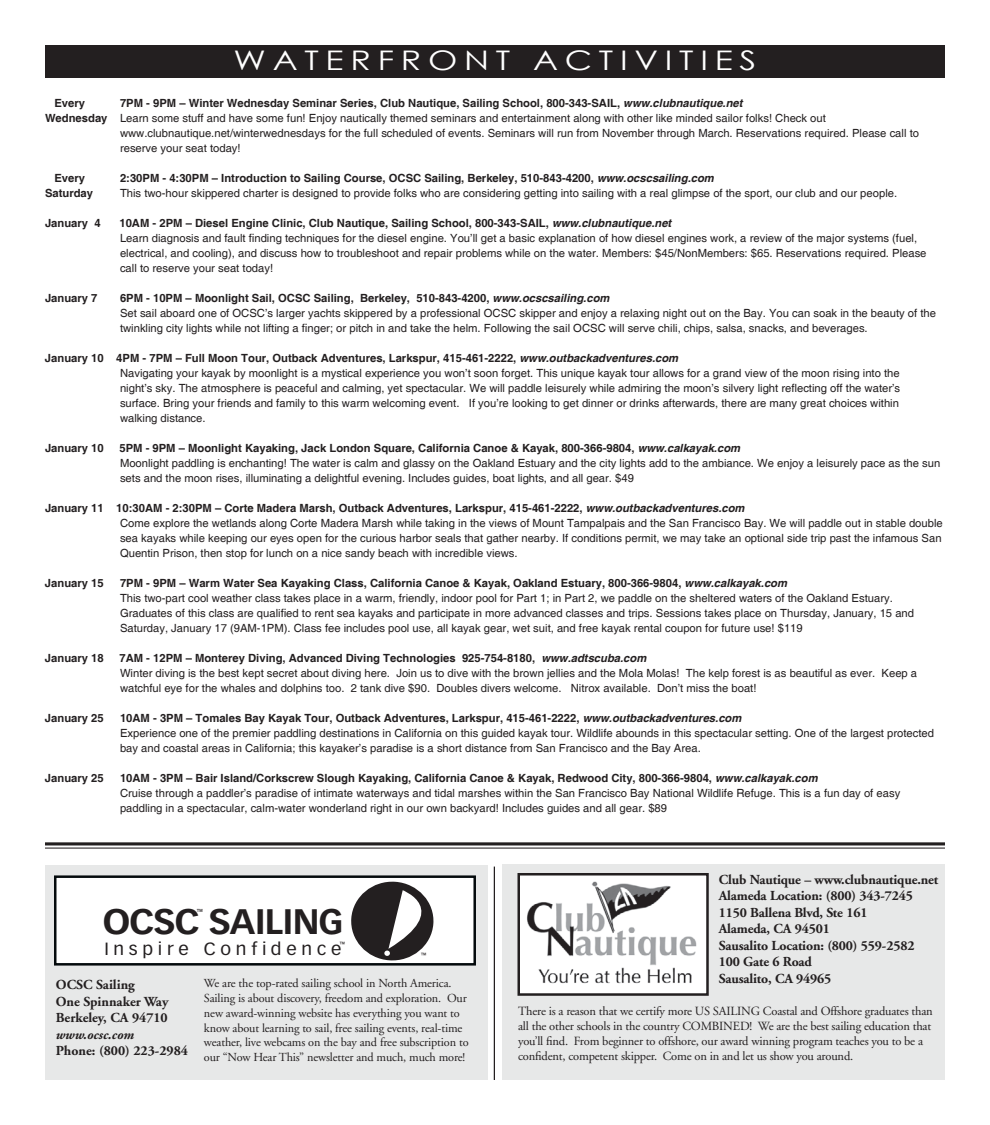
<style>
.page{position:relative;width:990px;height:1125px;background:#fff}
.page>*{position:absolute;margin:0;border:0;box-sizing:border-box;transform-origin:0 0}
.t1{font:700 34.75px "Vectora LT Std";letter-spacing:-.035em;color:#231f20;scale:1.07 1}
.t2{font:27px "Century Gothic";letter-spacing:.2em;color:#fff;scale:1.25 1}
.t3{font:17.38px "Vectora LH";letter-spacing:.26em;color:#231f20;scale:1.07 1}
.t4{font:700 13.75px/16.5px "Adobe Garamond";letter-spacing:-.01em;color:#231f20}
.t5{font:italic 700 13.75px "Adobe Garamond";color:#231f20}
.t6{font:12.5px/15px "Adobe Garamond";letter-spacing:-.015em;color:#231f20}
.t7{font:12.25px/14.8px "Adobe Garamond";letter-spacing:-.01em;color:#231f20}
.t8{font:11.25px/15px "Helvetica";color:#231f20}
.t9{font:700 11.25px "Helvetica";color:#231f20}
.t10{font:condensed 8.5px "Helvetica";color:#231f20;scale:1.07 1}
.t11{font:condensed 7.38px "Helvetica";color:#231f20;scale:1.07 1}
.s1{font-style:italic}
.s2{font-weight:700}
.s3{font-weight:700;font-style:italic}
</style>
<div class="page">
<div style="left:45px;top:865px;width:442px;height:215px;background:#e7e8e8"></div>
<div style="left:55px;top:877px;width:420px;height:87px;background:#fff"></div>
<svg style="left:351px;top:881px;width:83px;height:80px"></svg>
<div style="left:54px;top:875px;width:422px;height:91px;border:2px solid #040a0c"></div>
<hr style="left:494px;top:867px;width:1px;height:213px;background:#231f20">
<hr style="left:45px;top:842px;width:900px;height:3px;background:#231f20">
<hr style="left:45px;top:848px;width:900px;height:1px;background:#231f20">
<div style="left:502px;top:865px;width:443px;height:215px;background:#e7e8e8"></div>
<img style="left:521px;top:876px;width:185px;height:117px">
<div style="left:518px;top:873px;width:191px;height:123px;border:2px solid #231f20"></div>
<div style="left:45px;top:45px;width:900px;height:33px;background:#231f20"></div>
<h2 class="t2" style="left:234px;top:42px;width:420px">WATERFRONT ACTIVITIES</h2>
<p class="t9" style="left:54px;top:96px;width:32px">Every</p>
<p class="t9" style="left:120px;top:96px;width:624px">7PM - 9PM – Winter Wednesday Seminar Series, Club Nautique, Sailing School, 800-343-SAIL, <span class="s1">www.clubnautique.net</span></p>
<p class="t8" style="left:45px;top:111px;width:782px"><span class="s2">Wednesday</span> Learn some stuff and have some fun! Enjoy nautically themed seminars and entertainment along with other like minded sailor folks! Check out</p>
<p class="t8" style="left:120px;top:126px;width:801px">www.clubnautique.net/winterwednesdays for the full scheduled of events. Seminars will run from November through March. Reservations required. Please call to</p>
<p class="t8" style="left:120px;top:141px;width:122px">reserve your seat today!</p>
<p class="t9" style="left:54px;top:171px;width:32px">Every</p>
<p class="t9" style="left:120px;top:171px;width:595px">2:30PM - 4:30PM – Introduction to Sailing Course, OCSC Sailing, Berkeley, 510-843-4200, <span class="s1">www.ocscsailing.com</span></p>
<p class="t9" style="left:45px;top:186px;width:50px">Saturday</p>
<p class="t8" style="left:120px;top:186px;width:779px">This two-hour skippered charter is designed to provide folks who are considering getting into sailing with a real glimpse of the sport, our club and our people.</p>
<p class="t9" style="left:45px;top:216px;width:57px">January 4</p>
<p class="t8" style="left:119px;top:216px;width:809px"><span class="s2">10AM - 2PM – Diesel Engine Clinic, Club Nautique, Sailing School, 800-343-SAIL,</span> <span class="s3">www.clubnautique.net<br></span>Learn diagnosis and fault finding techniques for the diesel engine. You’ll get a basic explanation of how diesel engines work, a review of the major systems (fuel, electrical, and cooling), and discuss how to troubleshoot and repair problems while on the water. Members: $45/NonMembers: $65. Reservations required. Please call to reserve your seat today!</p>
<p class="t9" style="left:45px;top:291px;width:54px">January 7</p>
<p class="t8" style="left:120px;top:291px;width:818px"><span class="s2">6PM - 10PM – Moonlight Sail, OCSC Sailing, Berkeley, 510-843-4200,</span> <span class="s3">www.ocscsailing.com<br></span>Set sail aboard one of OCSC’s larger yachts skippered by a professional OCSC skipper and enjoy a relaxing night out on the Bay. You can soak in the beauty of the twinkling city lights while not lifting a finger; or pitch in and take the helm. Following the sail OCSC will serve chili, chips, salsa, snacks, and beverages.</p>
<p class="t8" style="left:120px;top:351px;width:782px;text-indent:-75px"><span class="s2">January 10 4PM - 7PM – Full Moon Tour, Outback Adventures, Larkspur, 415-461-2222,</span> <span class="s3">www.outbackadventures.com<br></span>Navigating your kayak by moonlight is a mystical experience you won’t soon forget. This unique kayak tour allows for a grand view of the moon rising into the night’s sky. The atmosphere is peaceful and calming, yet spectacular. We will paddle leisurely while admiring the moon’s silvery light reflecting off the water’s surface. Bring your friends and family to this warm welcoming event. If you’re looking to get dinner or drinks afterwards, there are many great choices within walking distance.</p>
<p class="t9" style="left:45px;top:441px;width:60px">January 10</p>
<p class="t8" style="left:119px;top:441px;width:822px"><span class="s2">5PM - 9PM – Moonlight Kayaking, Jack London Square, California Canoe &amp; Kayak, 800-366-9804,</span> <span class="s3">www.calkayak.com<br></span>Moonlight paddling is enchanting! The water is calm and glassy on the Oakland Estuary and the city lights add to the ambiance. We enjoy a leisurely pace as the sun sets and the moon rises, illuminating a delightful evening. Includes guides, boat lights, and all gear. $49</p>
<p class="t8" style="left:120px;top:501px;width:824px;text-indent:-75px"><span class="s2">January 11 10:30AM - 2:30PM – Corte Madera Marsh, Outback Adventures, Larkspur, 415-461-2222,</span> <span class="s3">www.outbackadventures.com<br></span>Come explore the wetlands along Corte Madera Marsh while taking in the views of Mount Tampalpais and the San Francisco Bay. We will paddle out in stable double sea kayaks while keeping our eyes open for the curious harbor seals that gather nearby. If conditions permit, we may take an optional side trip past the infamous San Quentin Prison, then stop for lunch on a nice sandy beach with incredible views.</p>
<p class="t9" style="left:45px;top:576px;width:60px">January 15</p>
<p class="t8" style="left:120px;top:576px;width:796px"><span class="s2">7PM - 9PM – Warm Water Sea Kayaking Class, California Canoe &amp; Kayak, Oakland Estuary, 800-366-9804,</span> <span class="s3">www.calkayak.com<br></span>This two-part cool weather class takes place in a warm, friendly, indoor pool for Part 1; in Part 2, we paddle on the sheltered waters of the Oakland Estuary.<br>Graduates of this class are qualified to rent sea kayaks and participate in more advanced classes and trips. Sessions takes place on Thursday, January, 15 and Saturday, January 17 (9AM-1PM). Class fee includes pool use, all kayak gear, wet suit, and free kayak rental coupon for future use! $119</p>
<p class="t9" style="left:45px;top:651px;width:60px">January 18</p>
<p class="t8" style="left:119px;top:651px;width:799px"><span class="s2">7AM - 12PM – Monterey Diving, Advanced Diving Technologies 925-754-8180,</span> <span class="s3">www.adtscuba.com<br></span>Winter diving is the best kept secret about diving here. Join us to dive with the brown jellies and the Mola Molas! The kelp forest is as beautiful as ever. Keep a watchful eye for the whales and dolphins too. 2 tank dive $90. Doubles divers welcome. Nitrox available. Don’t miss the boat!</p>
<p class="t9" style="left:45px;top:711px;width:60px">January 25</p>
<p class="t8" style="left:120px;top:711px;width:816px"><span class="s2">10AM - 3PM – Tomales Bay Kayak Tour, Outback Adventures, Larkspur, 415-461-2222,</span> <span class="s3">www.outbackadventures.com<br></span>Experience one of the premier paddling destinations in California on this guided kayak tour. Wildlife abounds in this spectacular setting. One of the largest protected bay and coastal areas in California; this kayaker’s paradise is a short distance from San Francisco and the Bay Area.</p>
<p class="t9" style="left:45px;top:771px;width:60px">January 25</p>
<p class="t8" style="left:120px;top:771px;width:782px"><span class="s2">10AM - 3PM – Bair Island/Corkscrew Slough Kayaking, California Canoe &amp; Kayak, Redwood City, 800-366-9804,</span> <span class="s3">www.calkayak.com<br></span>Cruise through a paddler’s paradise of intimate waterways and tidal marshes within the San Francisco Bay National Wildlife Refuge. This is a fun day of easy paddling in a spectacular, calm-water wonderland right in our own backyard! Includes guides and all gear. $89</p>
<h1 class="t1" style="left:103px;top:901px;width:226px">OCSC SAILING</h1>
<h3 class="t3" style="left:104px;top:939px;width:223px">Inspire Confidence</h3>
<p class="t10" style="left:196px;top:907px;width:8px">™</p>
<p class="t11" style="left:339px;top:940px;width:7px">™</p>
<p class="t11" style="left:420px;top:951px;width:7px">™</p>
<p class="t4" style="left:56px;top:977px;width:114px">OCSC Sailing<br>One Spinnaker Way<br>Berkeley, CA 94710</p>
<p class="t5" style="left:56px;top:1027px;width:80px">www.ocsc.com</p>
<p class="t4" style="left:56px;top:1043px;width:134px">Phone: (800) 223-2984</p>
<p class="t7" style="left:204px;top:977px;width:266px">We are the top-rated sailing school in North America.<br>Sailing is about discovery, freedom and exploration. Our new award-winning website has everything you want to know about learning to sail, free sailing events, real-time weather, live webcams on the bay and free subscription to our “Now Hear This” newsletter and much, much more!</p>
<p class="t4" style="left:719px;top:871px;width:221px">Club Nautique – www.clubnautique.net<br>Alameda Location: (800) 343-7245<br>1150 Ballena Blvd, Ste 161<br>Alameda, CA 94501<br>Sausalito Location: (800) 559-2582<br>100 Gate 6 Road<br>Sausalito, CA 94965</p>
<p class="t6" style="left:518px;top:1004px;width:416px">There is a reason that we certify more US SAILING Coastal and Offshore graduates than all the other schools in the country COMBINED! We are the best sailing education that you’ll find. From beginner to offshore, our award winning program teaches you to be a confident, competent skipper. Come on in and let us show you around.</p>
</div>
